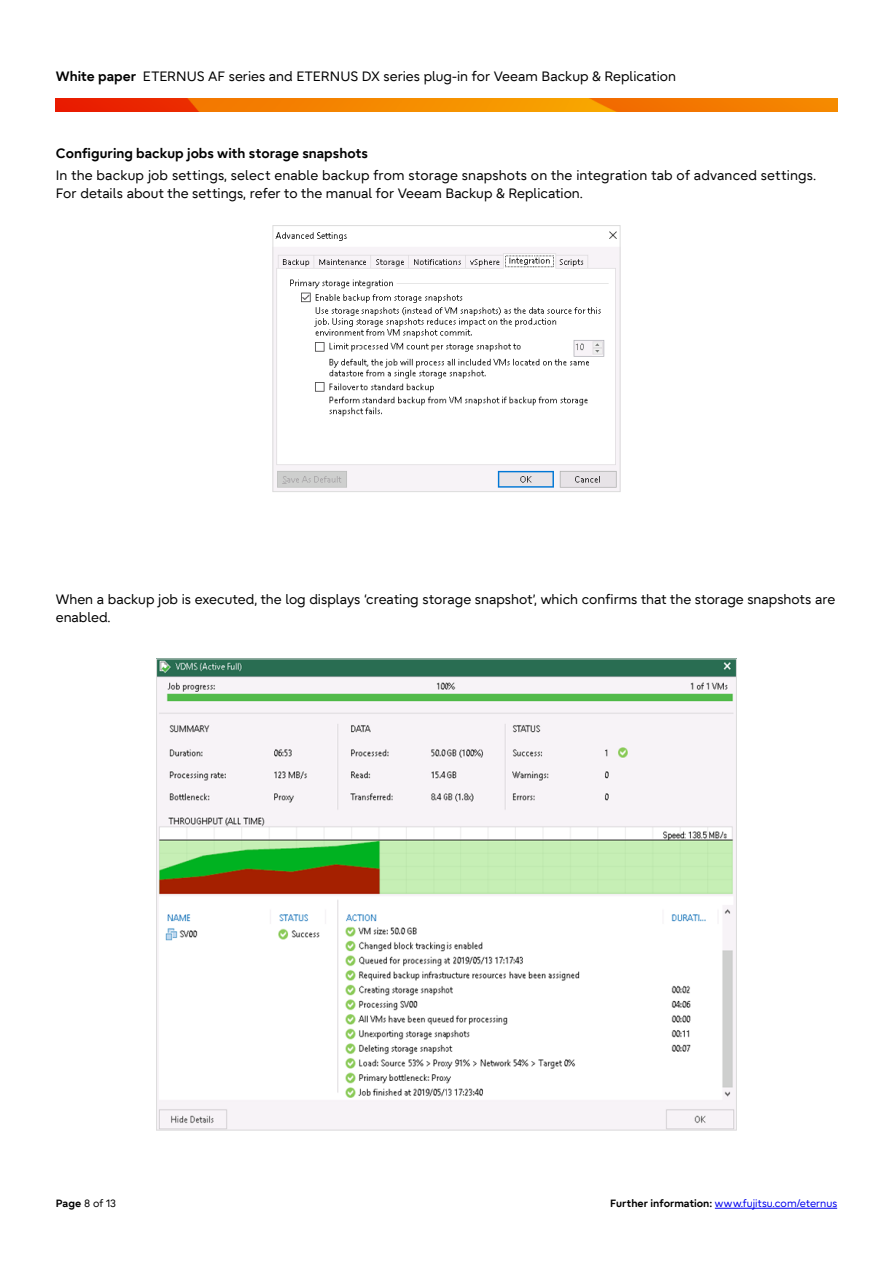
<style>
.page{position:relative;width:893px;height:1263px;background:#fff}
.page>*{position:absolute;margin:0;border:0;box-sizing:border-box;transform-origin:0 0}
.t1{font:13.5px/18px "Fujitsu Infinity Pro";color:#000}
.t2{font:700 13.5px "Fujitsu Infinity Pro";color:#000}
.t3{font:10.5px "Fujitsu Infinity Pro";color:#00e}
.t4{font:10.5px "Fujitsu Infinity Pro";color:#000}
.s1{font-weight:700}
.s2{font-weight:700;color:#000}
</style>
<div class="page">
<hr style="left:715px;top:1208px;width:122px;height:1px;background:#00e">
<img style="left:56px;top:99px;width:781px;height:13px">
<img style="left:274px;top:231px;width:344px;height:259px">
<div style="left:272px;top:225px;width:348px;height:267px;border:1px solid #dcdcdc"></div>
<img style="left:158px;top:660px;width:577px;height:468px">
<p class="t1" style="left:56px;top:68px;width:622px"><span class="s1">White paper</span> ETERNUS AF series and ETERNUS DX series plug-in for Veeam Backup &amp; Replication</p>
<p class="t2" style="left:56px;top:144px;width:314px">Configuring backup jobs with storage snapshots</p>
<p class="t1" style="left:56px;top:166px;width:762px">In the backup job settings, select enable backup from storage snapshots on the integration tab of advanced settings.<br>For details about the settings, refer to the manual for Veeam Backup &amp; Replication.</p>
<p class="t1" style="left:56px;top:590px;width:781px">When a backup job is executed, the log displays ‘creating storage snapshot’, which confirms that the storage snapshots are enabled.</p>
<p class="t4" style="left:56px;top:1197px;width:62px"><span class="s1">Page</span> 8 of 13</p>
<p class="t3" style="left:610px;top:1197px;width:228px"><span class="s2">Further information:</span> www.fujitsu.com/eternus</p>
</div>
